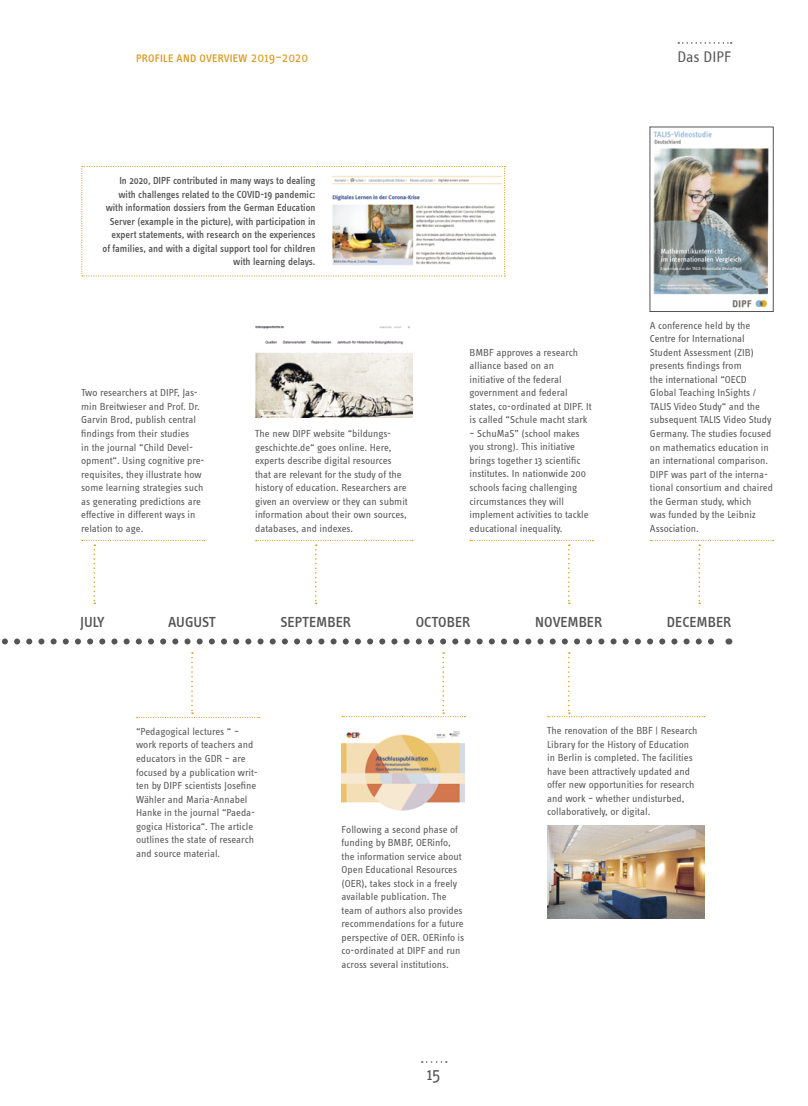
<style>
.page{position:relative;width:808px;height:1106px;background:#fff}
.page>*{position:absolute;margin:0;border:0;box-sizing:border-box;transform-origin:0 0}
.t1{font:18px "Info Text";color:#555}
.t2{font:15.75px "Info Text";letter-spacing:-.01em;color:#555}
.Zeitstrahl-Monat{font:500 15px "Info Text";color:#555}
.t3{font:500 11.25px "Info Text";letter-spacing:.02em;color:#da9a23}
.MlnStn-Txt_04-linie{font:10.5px/13.5px "Info Text";color:#555}
.MlnStn-Txt{font:500 10.5px/13.5px "Info Text";color:#555;text-align:right;scale:.95 1}
.MlnStn-Txt-2{font:10.5px/13.5px "Info Text";color:#555}
.s1{font-weight:400;font-size:13.5px}
</style>
<div class="page">
<svg style="left:678px;top:42px;width:54px;height:2px"></svg>
<svg style="left:422px;top:1061px;width:25px;height:1px"></svg>
<svg style="left:2px;top:638px;width:712px;height:6px"></svg>
<svg style="left:548px;top:652px;width:157px;height:65px"></svg>
<img style="left:547px;top:826px;width:157px;height:92px">
<svg style="left:82px;top:540px;width:123px;height:64px"></svg>
<svg style="left:650px;top:540px;width:124px;height:64px"></svg>
<img style="left:653px;top:131px;width:116px;height:177px">
<svg style="left:256px;top:540px;width:157px;height:64px"></svg>
<img style="left:255px;top:325px;width:157px;height:92px">
<svg style="left:342px;top:652px;width:123px;height:65px"></svg>
<img style="left:342px;top:731px;width:123px;height:80px">
<svg style="left:470px;top:540px;width:123px;height:64px"></svg>
<svg style="left:137px;top:652px;width:123px;height:66px"></svg>
<svg style="left:81px;top:166px;width:424px;height:110px"></svg>
<p class="t3" style="left:136px;top:52px;width:174px">PROFILE AND OVERVIEW <span class="s1">2019–2020</span></p>
<p class="MlnStn-Txt" style="left:102px;top:174px;width:226px">In 2020, DIPF contributed in many ways to dealing with challenges related to the COVID-19 pandemic: with information dossiers from the German Education Server (example in the picture), with participation in expert statements, with research on the experiences of families, and with a digital support tool for children with learning delays.</p>
<p class="MlnStn-Txt_04-linie" style="left:81px;top:386px;width:125px">Two researchers at DIPF, Jas&shy;min Breitwieser and Prof. Dr.<br>Garvin Brod, publish central findings from their studies<br>in the journal “Child Devel&shy;opment“. Using cognitive pre&shy;requisites, they illustrate how some learning strategies such as generating predictions are effective in different ways in relation to age.</p>
<p class="MlnStn-Txt_04-linie" style="left:255px;top:427px;width:154px">The new DIPF website “bildungs&shy;geschichte.de“ goes online. Here, experts describe digital resources that are relevant for the study of the history of education. Researchers are given an overview or they can submit information about their own sources, databases, and indexes.</p>
<h2 class="t2" style="left:677px;top:48px;width:55px">Das DIPF</h2>
<p class="MlnStn-Txt_04-linie" style="left:469px;top:346px;width:123px">BMBF approves a research alliance based on an initiative of the federal government and federal states, co-ordinated at DIPF. It is called “Schule macht stark</p>
<p class="MlnStn-Txt_04-linie" style="left:469px;top:427px;width:121px">– SchuMaS” (school makes you strong). This initiative brings together 13 scientific institutes. In nationwide 200 schools facing challenging circumstances they will implement activities to tackle educational inequality.</p>
<p class="MlnStn-Txt_04-linie" style="left:650px;top:319px;width:125px">A conference held by the<br>Centre for International<br>Student Assessment (ZIB) presents findings from<br>the international “OECD<br>Global Teaching InSights /<br>TALIS Video Study“ and the subsequent TALIS Video Study<br>Germany. The studies focused on mathematics education in an international comparison.<br>DIPF was part of the interna&shy;tional consortium and chaired the German study, which<br>was funded by the Leibniz<br>Association.</p>
<h1 class="Zeitstrahl-Monat" style="left:80px;top:613px;width:26px">JULY</h1>
<h1 class="Zeitstrahl-Monat" style="left:168px;top:613px;width:49px">AUGUST</h1>
<h1 class="Zeitstrahl-Monat" style="left:280px;top:613px;width:72px">SEPTEMBER</h1>
<h1 class="Zeitstrahl-Monat" style="left:416px;top:613px;width:56px">OCTOBER</h1>
<h1 class="Zeitstrahl-Monat" style="left:535px;top:613px;width:69px">NOVEMBER</h1>
<h1 class="Zeitstrahl-Monat" style="left:667px;top:613px;width:66px">DECEMBER</h1>
<p class="MlnStn-Txt_04-linie" style="left:136px;top:724px;width:123px">“Pedagogical lectures “ – work reports of teachers and educators in the GDR – are focused by a publication writ&shy;ten by DIPF scientists Josefine<br>Wähler and Maria-Annabel<br>Hanke in the journal “Paeda&shy;gogica Historica“. The article outlines the state of research and source material.</p>
<p class="MlnStn-Txt-2" style="left:342px;top:822px;width:124px">Following a second phase of funding by BMBF, OERinfo, the information service about<br>Open Educational Resources (OER), takes stock in a freely available publication. The team of authors also provides recommendations for a future perspective of OER. OERinfo is co-ordinated at DIPF and run across several institutions.</p>
<h1 class="t1" style="left:427px;top:1064px;width:15px">15</h1>
<p class="MlnStn-Txt_04-linie" style="left:547px;top:724px;width:152px">The renovation of the BBF | Research Library for the History of Education in Berlin is completed. The facilities have been attractively updated and offer new opportunities for research and work – whether undisturbed, collaboratively, or digital.</p>
</div>
